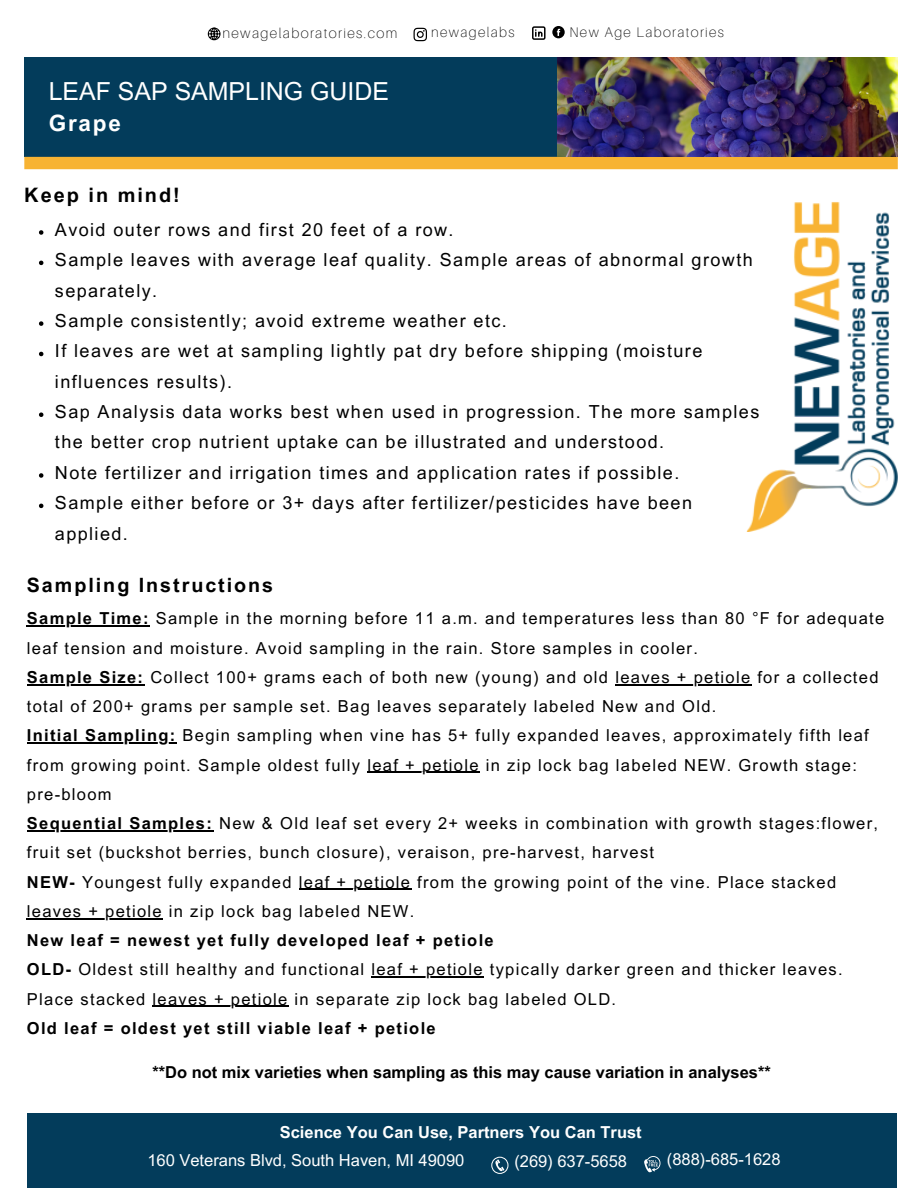
<style>
.page{position:relative;width:918px;height:1188px;background:#fff}
.page>*{position:absolute;margin:0;border:0;box-sizing:border-box;transform-origin:0 0}
.t1{font:24.9px "Arial MT Pro";color:#fff}
.t2{font:700 22.5px "Arial MT Pro";letter-spacing:.08em;color:#fff}
.t3{font:700 19.95px "Arial MT Pro";letter-spacing:.1em;color:#000}
.t4{font:700 19.65px "Arial MT Pro";letter-spacing:.1em;color:#000}
.t5{font:18px/30.3px "Arial MT Pro";letter-spacing:.08em;color:#000}
.t6{font:16.5px/29.2px "Arial MT Pro";letter-spacing:.08em;color:#000}
.t7{font:700 16.5px "Arial MT Pro";color:#000}
.t8{font:16.5px "Arial MT Pro";color:#fff}
.t9{font:700 16.5px "Arial MT Pro";letter-spacing:.08em;color:#000}
.t10{font:700 16.5px "Arial MT Pro";color:#fff}
.t11{font:100 14.1px "Aileron";letter-spacing:.1em;color:#000}
.t12{font:100 13.95px "Aileron";letter-spacing:.1em;color:#000}
.s1{font-weight:700}
</style>
<div class="page">
<svg style="left:39px;top:230px;width:4px;height:5px"></svg>
<svg style="left:39px;top:261px;width:4px;height:4px"></svg>
<svg style="left:39px;top:321px;width:4px;height:5px"></svg>
<svg style="left:39px;top:352px;width:4px;height:4px"></svg>
<svg style="left:39px;top:412px;width:4px;height:5px"></svg>
<svg style="left:39px;top:473px;width:4px;height:5px"></svg>
<svg style="left:39px;top:504px;width:4px;height:4px"></svg>
<img style="left:747px;top:202px;width:151px;height:329px">
<svg style="left:208px;top:28px;width:12px;height:12px"></svg>
<svg style="left:414px;top:28px;width:13px;height:13px"></svg>
<svg style="left:552px;top:26px;width:13px;height:12px"></svg>
<svg style="left:532px;top:26px;width:14px;height:14px"></svg>
<div style="left:27px;top:1113px;width:869px;height:75px;background:#033c5b"></div>
<svg style="left:491px;top:1157px;width:17px;height:17px"></svg>
<svg style="left:644px;top:1156px;width:16px;height:17px"></svg>
<div style="left:24px;top:58px;width:534px;height:99px;background:#033c5b"></div>
<div style="left:24px;top:157px;width:874px;height:12px;background:#f7b333"></div>
<hr style="left:27px;top:626px;width:123px;height:1px;background:#000">
<hr style="left:27px;top:684px;width:117px;height:1px;background:#000">
<hr style="left:615px;top:684px;width:137px;height:1px;background:#000">
<hr style="left:27px;top:743px;width:150px;height:1px;background:#000">
<hr style="left:367px;top:772px;width:113px;height:1px;background:#000">
<hr style="left:27px;top:830px;width:186px;height:1px;background:#000">
<hr style="left:299px;top:889px;width:112px;height:1px;background:#000">
<hr style="left:27px;top:918px;width:136px;height:1px;background:#000">
<hr style="left:372px;top:977px;width:112px;height:1px;background:#000">
<hr style="left:153px;top:1006px;width:136px;height:1px;background:#000">
<img style="left:558px;top:58px;width:340px;height:99px">
<p class="t11" style="left:222px;top:24px;width:177px">newagelaboratories.com</p>
<h3 class="t12" style="left:431px;top:24px;width:85px">newagelabs</h3>
<p class="t12" style="left:569px;top:23px;width:156px">New Age Laboratories</p>
<p class="t1" style="left:49px;top:82px;width:342px">LEAF SAP SAMPLING GUIDE</p>
<p class="t2" style="left:49px;top:115px;width:74px">Grape</p>
<h1 class="t3" style="left:24px;top:188px;width:157px">Keep in mind!</h1>
<p class="t5" style="left:55px;top:217px;width:400px">Avoid outer rows and first 20 feet of a row.</p>
<p class="t5" style="left:55px;top:247px;width:699px">Sample leaves with average leaf quality. Sample areas of abnormal growth separately.</p>
<p class="t5" style="left:55px;top:308px;width:454px">Sample consistently; avoid extreme weather etc.</p>
<p class="t5" style="left:55px;top:338px;width:649px">If leaves are wet at sampling lightly pat dry before shipping (moisture influences results).</p>
<p class="t5" style="left:55px;top:399px;width:706px">Sap Analysis data works best when used in progression. The more samples the better crop nutrient uptake can be illustrated and understood.</p>
<p class="t5" style="left:55px;top:460px;width:626px">Note fertilizer and irrigation times and application rates if possible.</p>
<p class="t5" style="left:55px;top:490px;width:639px">Sample either before or 3+ days after fertilizer/pesticides have been applied.</p>
<p class="t4" style="left:27px;top:577px;width:248px">Sampling Instructions</p>
<p class="t6" style="left:27px;top:606px;width:859px"><span class="s1">Sample Time:</span> Sample in the morning before 11 a.m. and temperatures less than 80 °F for adequate leaf tension and moisture. Avoid sampling in the rain. Store samples in cooler.</p>
<h3 class="t6" style="left:27px;top:665px;width:853px"><span class="s1">Sample Size:</span> Collect 100+ grams each of both new (young) and old leaves + petiole for a collected</h3>
<h6 class="t6" style="left:27px;top:694px;width:691px">total of 200+ grams per sample set. Bag leaves separately labeled New and Old.</h6>
<h5 class="t6" style="left:27px;top:723px;width:843px"><span class="s1">Initial Sampling:</span> Begin sampling when vine has 5+ fully expanded leaves, approximately fifth leaf from growing point. Sample oldest fully leaf + petiole in zip lock bag labeled NEW. Growth stage:</h5>
<h5 class="t6" style="left:27px;top:782px;width:86px">pre-bloom</h5>
<h6 class="t6" style="left:27px;top:811px;width:853px"><span class="s1">Sequential Samples:</span> New &amp; Old leaf set every 2+ weeks in combination with growth stages:flower, fruit set (buckshot berries, bunch closure), veraison, pre-harvest, harvest<br><span class="s1">NEW-</span> Youngest fully expanded leaf + petiole from the growing point of the vine. Place stacked</h6>
<h6 class="t6" style="left:27px;top:899px;width:817px">leaves + petiole in zip lock bag labeled NEW.<br><span class="s1">New leaf = newest yet fully developed leaf + petiole<br>OLD-</span> Oldest still healthy and functional leaf + petiole typically darker green and thicker leaves.</h6>
<p class="t6" style="left:27px;top:986px;width:591px">Place stacked leaves + petiole in separate zip lock bag labeled OLD.</p>
<h6 class="t9" style="left:27px;top:1022px;width:410px">Old leaf = oldest yet still viable leaf + petiole</h6>
<p class="t7" style="left:152px;top:1066px;width:620px">**Do not mix varieties when sampling as this may cause variation in analyses**</p>
<p class="t10" style="left:280px;top:1126px;width:363px">Science You Can Use, Partners You Can Trust</p>
<p class="t8" style="left:147px;top:1154px;width:319px">160 Veterans Blvd, South Haven, MI 49090</p>
<p class="t8" style="left:514px;top:1155px;width:114px">(269) 637-5658</p>
<p class="t8" style="left:667px;top:1153px;width:115px">(888)-685-1628</p>
</div>
